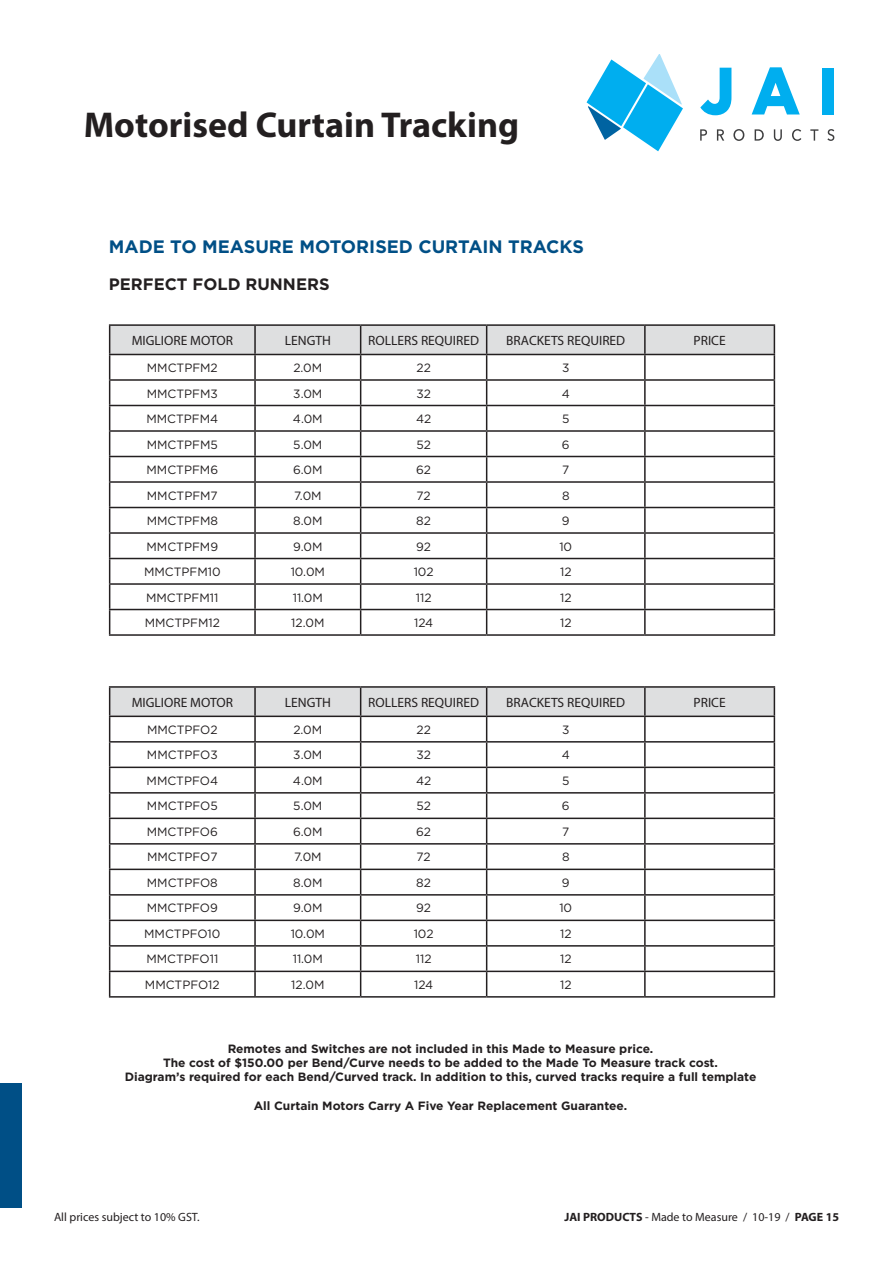
<style>
.page{position:relative;width:893px;height:1263px;background:#fff}
.page>*{position:absolute;margin:0;border:0;box-sizing:border-box;transform-origin:0 0}
.t1{font:700 36px "Myriad Pro";color:#231f20}
.t2{font:700 18px "Gotham";color:#004f86}
.t3{font:700 16.5px "Gotham";color:#231f20}
.t4{font:13.5px "Myriad Pro";color:#231f20}
.t5{font:12px "Gotham";color:#231f20}
.t6{font:700 12px/14.4px "Gotham";color:#231f20;text-align:center}
.t7{font:12px "Myriad Pro";color:#231f20}
.s1{font-weight:700}
</style>
<div class="page">
<svg style="left:700px;top:129px;width:7px;height:12px"></svg>
<svg style="left:717px;top:129px;width:7px;height:12px"></svg>
<svg style="left:733px;top:129px;width:11px;height:12px"></svg>
<svg style="left:755px;top:129px;width:9px;height:12px"></svg>
<svg style="left:774px;top:129px;width:8px;height:12px"></svg>
<svg style="left:792px;top:129px;width:9px;height:12px"></svg>
<svg style="left:810px;top:129px;width:8px;height:12px"></svg>
<svg style="left:827px;top:129px;width:7px;height:12px"></svg>
<svg style="left:700px;top:68px;width:31px;height:47px"></svg>
<svg style="left:752px;top:67px;width:48px;height:47px"></svg>
<div style="left:822px;top:68px;width:12px;height:46px;background:#00aeef"></div>
<svg style="left:593px;top:118px;width:28px;height:22px"></svg>
<svg style="left:645px;top:54px;width:32px;height:38px"></svg>
<svg style="left:623px;top:84px;width:60px;height:67px;fill:#00aeef"></svg>
<svg style="left:587px;top:60px;width:59px;height:66px;fill:#00aeef"></svg>
<div style="left:0;top:1083px;width:21px;height:125px;background:#004f86"></div>
<hr style="left:255px;top:324px;width:106px;height:2px;background:#231f20">
<hr style="left:361px;top:324px;width:126px;height:2px;background:#231f20">
<hr style="left:487px;top:324px;width:158px;height:2px;background:#231f20">
<hr style="left:645px;top:324px;width:130px;height:2px;background:#231f20">
<hr style="left:255px;top:634px;width:106px;height:2px;background:#231f20">
<hr style="left:361px;top:634px;width:126px;height:2px;background:#231f20">
<hr style="left:487px;top:634px;width:158px;height:2px;background:#231f20">
<hr style="left:645px;top:634px;width:130px;height:2px;background:#231f20">
<hr style="left:109px;top:324px;width:146px;height:2px;background:#231f20">
<svg style="left:109px;top:325px;width:666px;height:309px"></svg>
<hr style="left:254px;top:610px;width:2px;height:24px;background:#231f20">
<hr style="left:109px;top:634px;width:146px;height:2px;background:#231f20">
<hr style="left:255px;top:686px;width:106px;height:2px;background:#231f20">
<hr style="left:361px;top:686px;width:126px;height:2px;background:#231f20">
<hr style="left:487px;top:686px;width:158px;height:2px;background:#231f20">
<hr style="left:645px;top:686px;width:130px;height:2px;background:#231f20">
<hr style="left:255px;top:996px;width:106px;height:1px;background:#231f20">
<hr style="left:361px;top:996px;width:126px;height:1px;background:#231f20">
<hr style="left:487px;top:996px;width:158px;height:1px;background:#231f20">
<hr style="left:645px;top:996px;width:130px;height:1px;background:#231f20">
<hr style="left:109px;top:686px;width:146px;height:2px;background:#231f20">
<svg style="left:109px;top:687px;width:666px;height:309px"></svg>
<hr style="left:254px;top:972px;width:2px;height:24px;background:#231f20">
<hr style="left:109px;top:996px;width:146px;height:1px;background:#231f20">
<p class="t1" style="left:84px;top:101px;width:437px">Motorised Curtain Tracking</p>
<p class="t2" style="left:109px;top:235px;width:477px">MADE TO MEASURE MOTORISED CURTAIN TRACKS</p>
<p class="t3" style="left:109px;top:273px;width:222px">PERFECT FOLD RUNNERS</p>
<p class="t4" style="left:132px;top:332px;width:103px">MIGLIORE MOTOR</p>
<p class="t4" style="left:285px;top:332px;width:48px">LENGTH</p>
<p class="t4" style="left:368px;top:332px;width:112px">ROLLERS REQUIRED</p>
<p class="t4" style="left:506px;top:332px;width:120px">BRACKETS REQUIRED</p>
<p class="t4" style="left:694px;top:332px;width:34px">PRICE</p>
<p class="t5" style="left:147px;top:360px;width:72px">MMCTPFM2</p>
<p class="t5" style="left:293px;top:360px;width:30px">2.0M</p>
<p class="t5" style="left:416px;top:360px;width:16px">22</p>
<p class="t5" style="left:562px;top:360px;width:9px">3</p>
<p class="t5" style="left:147px;top:386px;width:73px">MMCTPFM3</p>
<p class="t5" style="left:293px;top:386px;width:31px">3.0M</p>
<p class="t5" style="left:416px;top:386px;width:16px">32</p>
<p class="t5" style="left:562px;top:386px;width:10px">4</p>
<p class="t5" style="left:146px;top:411px;width:73px">MMCTPFM4</p>
<p class="t5" style="left:293px;top:411px;width:31px">4.0M</p>
<p class="t5" style="left:416px;top:411px;width:17px">42</p>
<p class="t5" style="left:562px;top:411px;width:9px">5</p>
<p class="t5" style="left:147px;top:437px;width:73px">MMCTPFM5</p>
<p class="t5" style="left:293px;top:437px;width:31px">5.0M</p>
<p class="t5" style="left:416px;top:437px;width:16px">52</p>
<p class="t5" style="left:562px;top:437px;width:9px">6</p>
<p class="t5" style="left:147px;top:462px;width:73px">MMCTPFM6</p>
<p class="t5" style="left:293px;top:462px;width:31px">6.0M</p>
<p class="t5" style="left:416px;top:462px;width:16px">62</p>
<p class="t5" style="left:562px;top:462px;width:9px">7</p>
<p class="t5" style="left:147px;top:488px;width:72px">MMCTPFM7</p>
<p class="t5" style="left:294px;top:488px;width:29px">7.0M</p>
<p class="t5" style="left:417px;top:488px;width:16px">72</p>
<p class="t5" style="left:562px;top:488px;width:9px">8</p>
<p class="t5" style="left:147px;top:513px;width:73px">MMCTPFM8</p>
<p class="t5" style="left:293px;top:513px;width:31px">8.0M</p>
<p class="t5" style="left:416px;top:513px;width:16px">82</p>
<p class="t5" style="left:562px;top:513px;width:9px">9</p>
<p class="t5" style="left:147px;top:539px;width:73px">MMCTPFM9</p>
<p class="t5" style="left:293px;top:539px;width:31px">9.0M</p>
<p class="t5" style="left:416px;top:539px;width:16px">92</p>
<p class="t5" style="left:559px;top:539px;width:14px">10</p>
<p class="t5" style="left:144px;top:564px;width:78px">MMCTPFM10</p>
<p class="t5" style="left:291px;top:564px;width:36px">10.0M</p>
<p class="t5" style="left:414px;top:564px;width:21px">102</p>
<p class="t5" style="left:560px;top:564px;width:13px">12</p>
<p class="t5" style="left:146px;top:590px;width:74px">MMCTPFM11</p>
<p class="t5" style="left:293px;top:590px;width:32px">11.0M</p>
<p class="t5" style="left:416px;top:590px;width:17px">112</p>
<p class="t5" style="left:560px;top:590px;width:13px">12</p>
<p class="t5" style="left:145px;top:615px;width:77px">MMCTPFM12</p>
<p class="t5" style="left:291px;top:615px;width:35px">12.0M</p>
<p class="t5" style="left:414px;top:615px;width:21px">124</p>
<p class="t5" style="left:560px;top:615px;width:13px">12</p>
<p class="t4" style="left:132px;top:694px;width:103px">MIGLIORE MOTOR</p>
<p class="t4" style="left:285px;top:694px;width:48px">LENGTH</p>
<p class="t4" style="left:368px;top:694px;width:112px">ROLLERS REQUIRED</p>
<p class="t4" style="left:506px;top:694px;width:120px">BRACKETS REQUIRED</p>
<p class="t4" style="left:694px;top:694px;width:34px">PRICE</p>
<p class="t5" style="left:147px;top:722px;width:72px">MMCTPFO2</p>
<p class="t5" style="left:293px;top:722px;width:30px">2.0M</p>
<p class="t5" style="left:416px;top:722px;width:16px">22</p>
<p class="t5" style="left:562px;top:722px;width:9px">3</p>
<p class="t5" style="left:147px;top:747px;width:72px">MMCTPFO3</p>
<p class="t5" style="left:293px;top:747px;width:31px">3.0M</p>
<p class="t5" style="left:416px;top:747px;width:16px">32</p>
<p class="t5" style="left:562px;top:747px;width:10px">4</p>
<p class="t5" style="left:147px;top:773px;width:73px">MMCTPFO4</p>
<p class="t5" style="left:293px;top:773px;width:31px">4.0M</p>
<p class="t5" style="left:416px;top:773px;width:17px">42</p>
<p class="t5" style="left:562px;top:773px;width:9px">5</p>
<p class="t5" style="left:147px;top:798px;width:72px">MMCTPFO5</p>
<p class="t5" style="left:293px;top:798px;width:31px">5.0M</p>
<p class="t5" style="left:416px;top:798px;width:16px">52</p>
<p class="t5" style="left:562px;top:798px;width:9px">6</p>
<p class="t5" style="left:147px;top:824px;width:73px">MMCTPFO6</p>
<p class="t5" style="left:293px;top:824px;width:31px">6.0M</p>
<p class="t5" style="left:416px;top:824px;width:16px">62</p>
<p class="t5" style="left:562px;top:824px;width:9px">7</p>
<p class="t5" style="left:147px;top:849px;width:72px">MMCTPFO7</p>
<p class="t5" style="left:294px;top:849px;width:29px">7.0M</p>
<p class="t5" style="left:417px;top:849px;width:16px">72</p>
<p class="t5" style="left:562px;top:849px;width:9px">8</p>
<p class="t5" style="left:147px;top:875px;width:72px">MMCTPFO8</p>
<p class="t5" style="left:293px;top:875px;width:31px">8.0M</p>
<p class="t5" style="left:416px;top:875px;width:16px">82</p>
<p class="t5" style="left:562px;top:875px;width:9px">9</p>
<p class="t5" style="left:147px;top:900px;width:73px">MMCTPFO9</p>
<p class="t5" style="left:293px;top:900px;width:31px">9.0M</p>
<p class="t5" style="left:416px;top:900px;width:16px">92</p>
<p class="t5" style="left:559px;top:900px;width:14px">10</p>
<p class="t5" style="left:144px;top:926px;width:78px">MMCTPFO10</p>
<p class="t5" style="left:291px;top:926px;width:36px">10.0M</p>
<p class="t5" style="left:414px;top:926px;width:21px">102</p>
<p class="t5" style="left:560px;top:926px;width:13px">12</p>
<p class="t5" style="left:146px;top:951px;width:73px">MMCTPFO11</p>
<p class="t5" style="left:293px;top:951px;width:32px">11.0M</p>
<p class="t5" style="left:416px;top:951px;width:17px">112</p>
<p class="t5" style="left:560px;top:951px;width:13px">12</p>
<p class="t5" style="left:145px;top:977px;width:76px">MMCTPFO12</p>
<p class="t5" style="left:291px;top:977px;width:35px">12.0M</p>
<p class="t5" style="left:414px;top:977px;width:21px">124</p>
<p class="t5" style="left:560px;top:977px;width:13px">12</p>
<p class="t6" style="left:228px;top:1041px;width:427px">Remotes and Switches are not included in this Made to Measure price.</p>
<p class="t6" style="left:125px;top:1055px;width:633px">The cost of $150.00 per Bend/Curve needs to be added to the Made To Measure track cost.<br>Diagram’s required for each Bend/Curved track. In addition to this, curved tracks require a full template</p>
<p class="t6" style="left:254px;top:1098px;width:375px">All Curtain Motors Carry A Five Year Replacement Guarantee.</p>
<p class="t7" style="left:54px;top:1209px;width:147px">All prices subject to 10% GST.</p>
<p class="t7" style="left:564px;top:1209px;width:276px"><span class="s1">JAI PRODUCTS</span> - Made to Measure / 10-19 / <span class="s1">PAGE 15</span></p>
</div>
